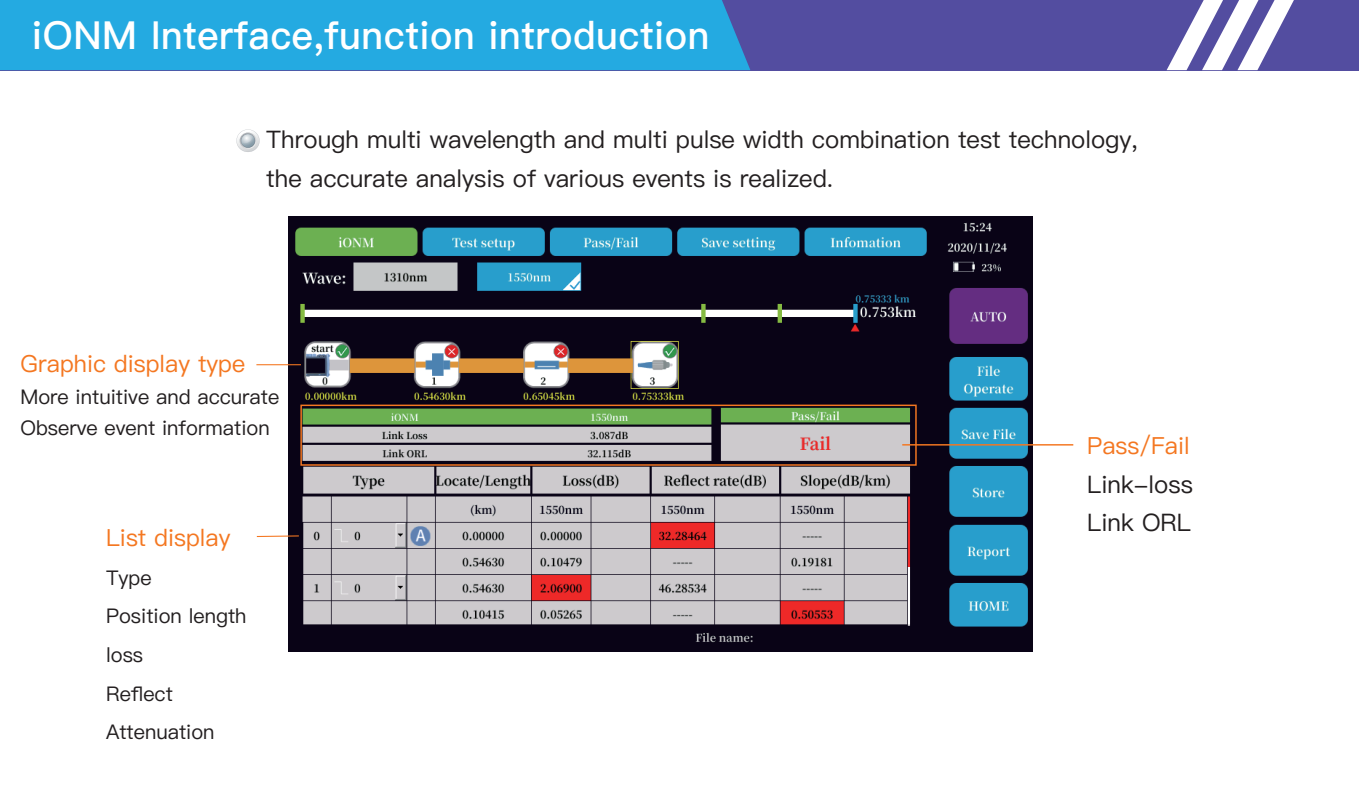
<style>
.page{position:relative;width:1359px;height:796px;background:#fff}
.page>*{position:absolute;margin:0;border:0;box-sizing:border-box;transform-origin:0 0}
.t1{font:38.7px "Ping Fang SC Bold";letter-spacing:.015em;color:#fff}
.t2{font:24.07px/38.7px "Ping Fang SC Medium";color:#231f20}
.t3{font:23.62px "Ping Fang SC Medium";color:#f47721}
.t4{font:20.25px/38.7px "Ping Fang SC Medium";color:#231f20}
</style>
<div class="page">
<img style="left:289px;top:216px;width:743px;height:436px">
<hr style="left:257px;top:535px;width:42px;height:2px;background:#f47721">
<hr style="left:256px;top:364px;width:45px;height:1px;background:#f47721">
<div style="left:300px;top:404px;width:616px;height:62px;border:1px solid #f47721"></div>
<hr style="left:902px;top:444px;width:171px;height:1px;background:#f47721">
<svg style="left:236px;top:129px;width:23px;height:23px"></svg>
<div style="left:0;top:0;width:1358px;height:70px;background:#534da0"></div>
<svg style="left:1166px;top:0;width:127px;height:70px"></svg>
<div style="left:0;top:0;width:750px;height:70px;background:#24aae1"></div>
<h1 class="t1" style="left:32px;top:12px;width:679px">iONM Interface,function introduction</h1>
<p class="t2" style="left:266px;top:121px;width:873px">Through multi wavelength and multi pulse width combination test technology, the accurate analysis of various events is realized.</p>
<p class="t3" style="left:20px;top:350px;width:226px">Graphic display type</p>
<p class="t4" style="left:20px;top:381px;width:260px;line-height:31.5px">More intuitive and accurate<br>Observe event information</p>
<p class="t3" style="left:106px;top:523px;width:126px">List display</p>
<p class="t4" style="left:106px;top:558px;width:142px">Type<br>Position length loss<br>Reflect<br>Attenuation</p>
<p class="t3" style="left:1086px;top:431px;width:104px">Pass/Fail</p>
<p class="t2" style="left:1086px;top:465px;width:107px">Link-loss<br>Link ORL</p>
</div>
